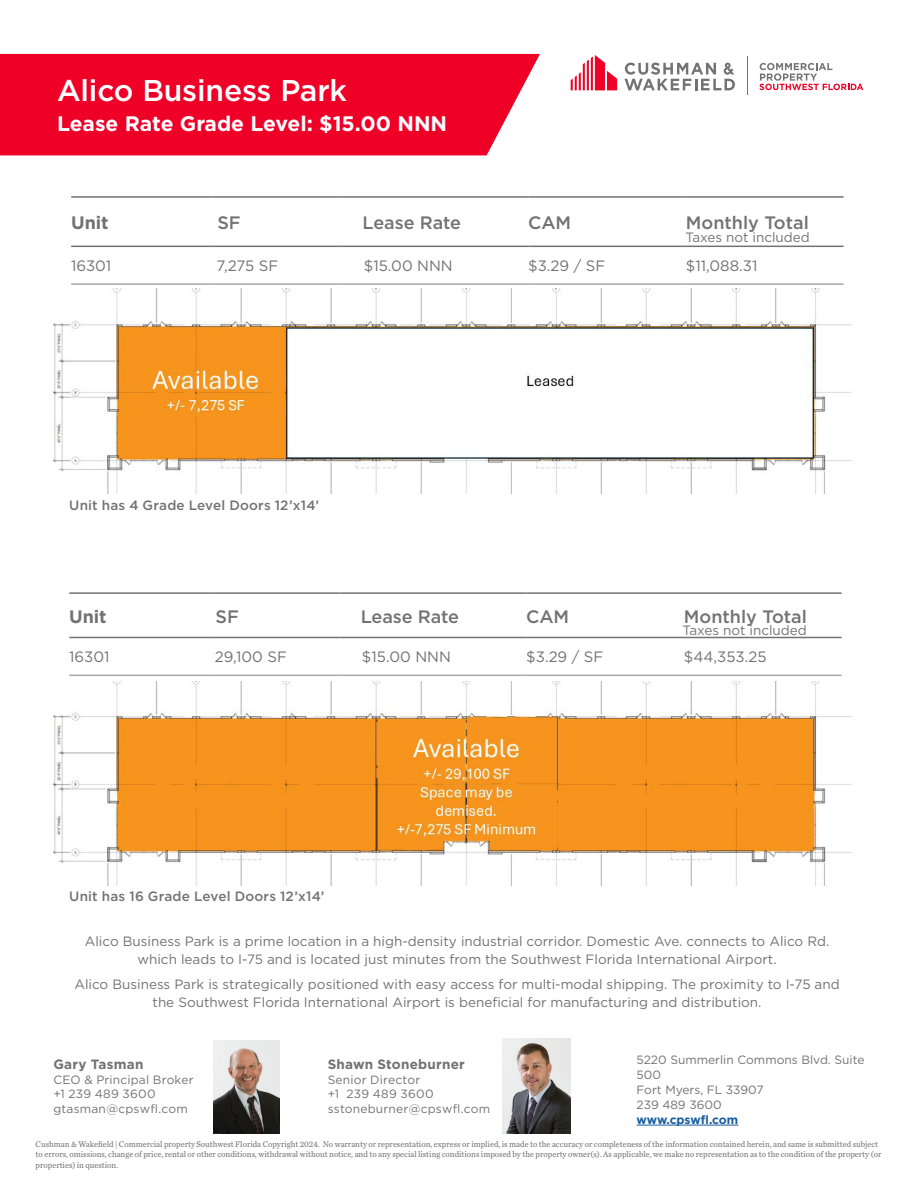
<style>
.page{position:relative;width:918px;height:1188px;background:#fff}
.page>*{position:absolute;margin:0;border:0;box-sizing:border-box;transform-origin:0 0}
.Property_Name___Address{font:500 30px "Gotham";letter-spacing:-.005em;color:#fff}
.Subheading_-_gray{font:700 21px "Gotham";color:#fffdfe}
.Body_Text{font:500 18px "Gotham";letter-spacing:-.005em;color:#717271}
.Body_Text-2{font:700 18px "Gotham";letter-spacing:-.005em;color:#717271}
.Body_Text-3{font:15px "Gotham";color:#717271}
.Body_Text-4{font:13.5px/18px "Gotham";color:#717271;text-align:center}
.Table_text_-_small{font:500 13.5px "Gotham";letter-spacing:.015em;color:#717271}
.Broker_Name{font:700 13.5px "Gotham";letter-spacing:.02em;color:#717271}
.Broker_Contact_Smaller{font:12px/14.4px "Gotham";letter-spacing:.02em;color:#717271}
.Company_Address_Text{font:12px/15px "Gotham";color:#717271}
.URL{font:700 12px "Gotham";letter-spacing:-.005em;color:#175d9e}
.disclaimer{font:8.7px/10.4px "Chronicle Text G2";color:#717271;scale:.95 1}
</style>
<div class="page">
<div style="left:0;top:54px;width:540px;height:101px;background:#ef0027"></div>
<hr style="left:747px;top:56px;width:1px;height:39px;background:#717271">
<svg style="left:571px;top:55px;width:46px;height:35px"></svg>
<svg style="left:624px;top:63px;width:111px;height:27px"></svg>
<svg style="left:759px;top:63px;width:104px;height:27px"></svg>
<hr style="left:71px;top:196px;width:141px;height:2px;background:#717271">
<hr style="left:212px;top:196px;width:129px;height:2px;background:#717271">
<hr style="left:341px;top:196px;width:187px;height:2px;background:#717271">
<hr style="left:528px;top:196px;width:158px;height:2px;background:#717271">
<hr style="left:686px;top:196px;width:158px;height:2px;background:#717271">
<hr style="left:71px;top:246px;width:141px;height:1px;background:#717271">
<hr style="left:212px;top:246px;width:129px;height:1px;background:#717271">
<hr style="left:341px;top:246px;width:187px;height:1px;background:#717271">
<hr style="left:528px;top:246px;width:158px;height:1px;background:#717271">
<hr style="left:686px;top:246px;width:158px;height:1px;background:#717271">
<hr style="left:71px;top:283px;width:141px;height:2px;background:#a9a8aa">
<hr style="left:212px;top:283px;width:129px;height:2px;background:#a9a8aa">
<hr style="left:341px;top:283px;width:187px;height:2px;background:#a9a8aa">
<hr style="left:528px;top:283px;width:158px;height:2px;background:#a9a8aa">
<hr style="left:686px;top:283px;width:158px;height:2px;background:#a9a8aa">
<hr style="left:69px;top:592px;width:141px;height:2px;background:#717271">
<hr style="left:210px;top:592px;width:129px;height:2px;background:#717271">
<hr style="left:339px;top:592px;width:187px;height:2px;background:#717271">
<hr style="left:526px;top:592px;width:158px;height:2px;background:#717271">
<hr style="left:684px;top:592px;width:158px;height:2px;background:#717271">
<hr style="left:69px;top:637px;width:141px;height:1px;background:#717271">
<hr style="left:210px;top:637px;width:129px;height:1px;background:#717271">
<hr style="left:339px;top:637px;width:187px;height:1px;background:#717271">
<hr style="left:526px;top:637px;width:158px;height:1px;background:#717271">
<hr style="left:684px;top:637px;width:158px;height:1px;background:#717271">
<hr style="left:69px;top:675px;width:141px;height:1px;background:#a9a8aa">
<hr style="left:210px;top:675px;width:129px;height:1px;background:#a9a8aa">
<hr style="left:339px;top:675px;width:187px;height:1px;background:#a9a8aa">
<hr style="left:526px;top:675px;width:158px;height:1px;background:#a9a8aa">
<hr style="left:684px;top:675px;width:158px;height:1px;background:#a9a8aa">
<img style="left:53px;top:681px;width:799px;height:205px">
<img style="left:53px;top:289px;width:799px;height:204px">
<hr style="left:637px;top:1125px;width:101px;height:1px;background:#175d9e">
<img style="left:213px;top:1040px;width:67px;height:93px">
<img style="left:503px;top:1038px;width:68px;height:95px">
<p class="Property_Name___Address" style="left:57px;top:71px;width:292px">Alico Business Park</p>
<p class="Subheading_-_gray" style="left:57px;top:109px;width:392px">Lease Rate Grade Level: $15.00 NNN</p>
<p class="Body_Text-2" style="left:71px;top:211px;width:39px">Unit</p>
<p class="Body_Text" style="left:218px;top:211px;width:25px">SF</p>
<p class="Body_Text" style="left:363px;top:211px;width:100px">Lease Rate</p>
<p class="Body_Text" style="left:528px;top:211px;width:44px">CAM</p>
<p class="Body_Text" style="left:686px;top:211px;width:124px">Monthly Total</p>
<p class="Body_Text-3" style="left:71px;top:256px;width:42px">16301</p>
<p class="Body_Text-3" style="left:217px;top:256px;width:63px">7,275 SF</p>
<p class="Body_Text-3" style="left:364px;top:256px;width:90px">$15.00 NNN</p>
<p class="Body_Text-3" style="left:528px;top:256px;width:79px">$3.29 / SF</p>
<p class="Body_Text-3" style="left:686px;top:256px;width:73px">$11,088.31</p>
<p class="Body_Text-4" style="left:685px;top:228px;width:126px">Taxes not included</p>
<p class="Table_text_-_small" style="left:69px;top:497px;width:252px">Unit has 4 Grade Level Doors 12’x14’</p>
<p class="Body_Text-2" style="left:69px;top:604px;width:39px">Unit</p>
<p class="Body_Text" style="left:216px;top:604px;width:25px">SF</p>
<p class="Body_Text" style="left:361px;top:604px;width:100px">Lease Rate</p>
<p class="Body_Text" style="left:526px;top:604px;width:44px">CAM</p>
<p class="Body_Text" style="left:684px;top:604px;width:124px">Monthly Total</p>
<p class="Body_Text-3" style="left:69px;top:647px;width:42px">16301</p>
<p class="Body_Text-3" style="left:215px;top:647px;width:74px">29,100 SF</p>
<p class="Body_Text-3" style="left:362px;top:647px;width:90px">$15.00 NNN</p>
<p class="Body_Text-3" style="left:526px;top:647px;width:79px">$3.29 / SF</p>
<p class="Body_Text-3" style="left:684px;top:647px;width:84px">$44,353.25</p>
<p class="Body_Text-4" style="left:682px;top:621px;width:126px">Taxes not included</p>
<p class="Table_text_-_small" style="left:69px;top:888px;width:257px">Unit has 16 Grade Level Doors 12’x14’</p>
<p class="Body_Text-4" style="left:85px;top:932px;width:746px">Alico Business Park is a prime location in a high-density industrial corridor. Domestic Ave. connects to Alico Rd. which leads to I-75 and is located just minutes from the Southwest Florida International Airport.</p>
<p class="Body_Text-4" style="left:74px;top:975px;width:767px">Alico Business Park is strategically positioned with easy access for multi-modal shipping. The proximity to I-75 and the Southwest Florida International Airport is beneficial for manufacturing and distribution.</p>
<p class="Broker_Name" style="left:53px;top:1056px;width:92px">Gary Tasman</p>
<p class="Broker_Contact_Smaller" style="left:53px;top:1072px;width:142px">CEO &amp; Principal Broker +1 239 489 3600 gtasman@cpswfl.com</p>
<p class="Broker_Name" style="left:328px;top:1056px;width:139px">Shawn Stoneburner</p>
<p class="Broker_Contact_Smaller" style="left:328px;top:1072px;width:164px">Senior Director<br>+1 239 489 3600 sstoneburner@cpswfl.com</p>
<p class="Company_Address_Text" style="left:637px;top:1052px;width:229px">5220 Summerlin Commons Blvd. Suite<br>500</p>
<p class="Company_Address_Text" style="left:637px;top:1082px;width:129px">Fort Myers, FL 33907<br>239 489 3600</p>
<p class="URL" style="left:637px;top:1112px;width:103px">www.cpswfl.com</p>
<p class="disclaimer" style="left:36px;top:1138px;width:892px">Cushman &amp; Wakefield | Commercial property Southwest Florida Copyright 2024. No warranty or representation, express or implied, is made to the accuracy or completeness of the information contained herein, and same is submitted subject to errors, omissions, change of price, rental or other conditions, withdrawal without notice, and to any special listing conditions imposed by the property owner(s). As applicable, we make no representation as to the condition of the property (or properties) in question.</p>
</div>
